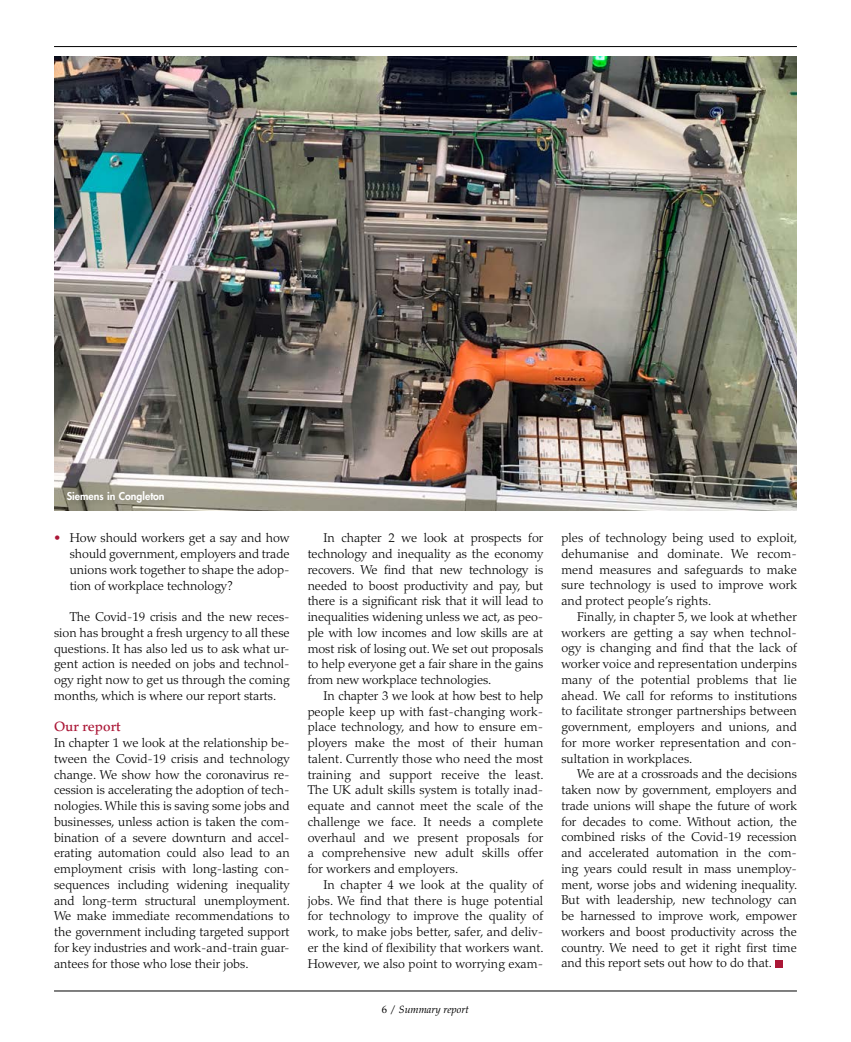
<style>
.page{position:relative;width:851px;height:1042px;background:#fff}
.page>*{position:absolute;margin:0;border:0;box-sizing:border-box;transform-origin:0 0}
.t1{font:500 13.5px "Palatino LT Std";color:#ab1737}
.t2{font:300 12.75px/15.8px "Palatino LT Std";color:#000;text-align:justify}
.t3{font:800 10.5px "Futura Std";color:#fff}
.t4{font:italic 10.5px "Palatino LT Std";color:#000}
.s1{color:#ab1737}
.s2{font-style:normal}
</style>
<div class="page">
<hr style="left:54px;top:46px;width:742px;height:1px;background:#000">
<hr style="left:54px;top:990px;width:742px;height:1px;background:#000">
<div style="left:774px;top:960px;width:8px;height:7px;background:#ab1737"></div>
<img style="left:54px;top:56px;width:742px;height:455px">
<div style="left:67px;top:490px;width:104px;height:19px;background:#000;opacity:.09"></div>
<p class="t3" style="left:67px;top:489px;width:99px">Siemens in Congleton</p>
<p class="t2" style="left:70px;top:530px;width:221px;text-indent:-16px"><span class="s1">•</span> How should workers get a say and how should government, employers and trade unions work together to shape the adop&shy;tion of workplace technology?</p>
<p class="t2" style="left:54px;top:609px;width:237px;text-indent:16px">The Covid-19 crisis and the new reces&shy;sion has brought a fresh urgency to all these questions. It has also led us to ask what ur&shy;gent action is needed on jobs and technol&shy;ogy right now to get us through the coming months, which is where our report starts.</p>
<p class="t1" style="left:54px;top:719px;width:68px">Our report</p>
<p class="t2" style="left:54px;top:735px;width:237px">In chapter 1 we look at the relationship be&shy;tween the Covid-19 crisis and technology change. We show how the coronavirus re&shy;cession is accelerating the adoption of tech&shy;nologies. While this is saving some jobs and businesses, unless action is taken the com&shy;bination of a severe downturn and accel&shy;erating automation could also lead to an employment crisis with long-lasting con&shy;sequences including widening inequality and long-term structural unemployment.<br>We make immediate recommendations to the government including targeted support for key industries and work-and-train guar&shy;antees for those who lose their jobs.</p>
<p class="t2" style="left:307px;top:530px;width:237px;text-indent:16px">In chapter 2 we look at prospects for technology and inequality as the economy recovers. We find that new technology is needed to boost productivity and pay, but there is a significant risk that it will lead to inequalities widening unless we act, as peo&shy;ple with low incomes and low skills are at most risk of losing out. We set out proposals to help everyone get a fair share in the gains from new workplace technologies.</p>
<p class="t2" style="left:307px;top:688px;width:237px;text-indent:16px">In chapter 3 we look at how best to help people keep up with fast-changing work&shy;place technology, and how to ensure em&shy;ployers make the most of their human talent. Currently those who need the most training and support receive the least.<br>The UK adult skills system is totally inad&shy;equate and cannot meet the scale of the challenge we face. It needs a complete overhaul and we present proposals for a comprehensive new adult skills offer for workers and employers.</p>
<p class="t2" style="left:307px;top:877px;width:237px;text-indent:16px">In chapter 4 we look at the quality of jobs. We find that there is huge potential for technology to improve the quality of work, to make jobs better, safer, and deliv&shy;er the kind of flexibility that workers want.<br>However, we also point to worrying exam-</p>
<p class="t4" style="left:382px;top:1004px;width:88px"><span class="s2">6 /</span> Summary report</p>
<p class="t2" style="left:561px;top:530px;width:237px">ples of technology being used to exploit, dehumanise and dominate. We recom&shy;mend measures and safeguards to make sure technology is used to improve work and protect people’s rights.</p>
<p class="t2" style="left:561px;top:609px;width:237px;text-indent:16px">Finally, in chapter 5, we look at whether workers are getting a say when technol&shy;ogy is changing and find that the lack of worker voice and representation underpins many of the potential problems that lie ahead. We call for reforms to institutions to facilitate stronger partnerships between government, employers and unions, and for more worker representation and con&shy;sultation in workplaces.</p>
<p class="t2" style="left:561px;top:766px;width:237px;text-indent:16px">We are at a crossroads and the decisions taken now by government, employers and trade unions will shape the future of work for decades to come. Without action, the combined risks of the Covid-19 recession and accelerated automation in the com&shy;ing years could result in mass unemploy&shy;ment, worse jobs and widening inequality.<br>But with leadership, new technology can be harnessed to improve work, empower workers and boost productivity across the country. We need to get it right first time and this report sets out how to do that.</p>
</div>
